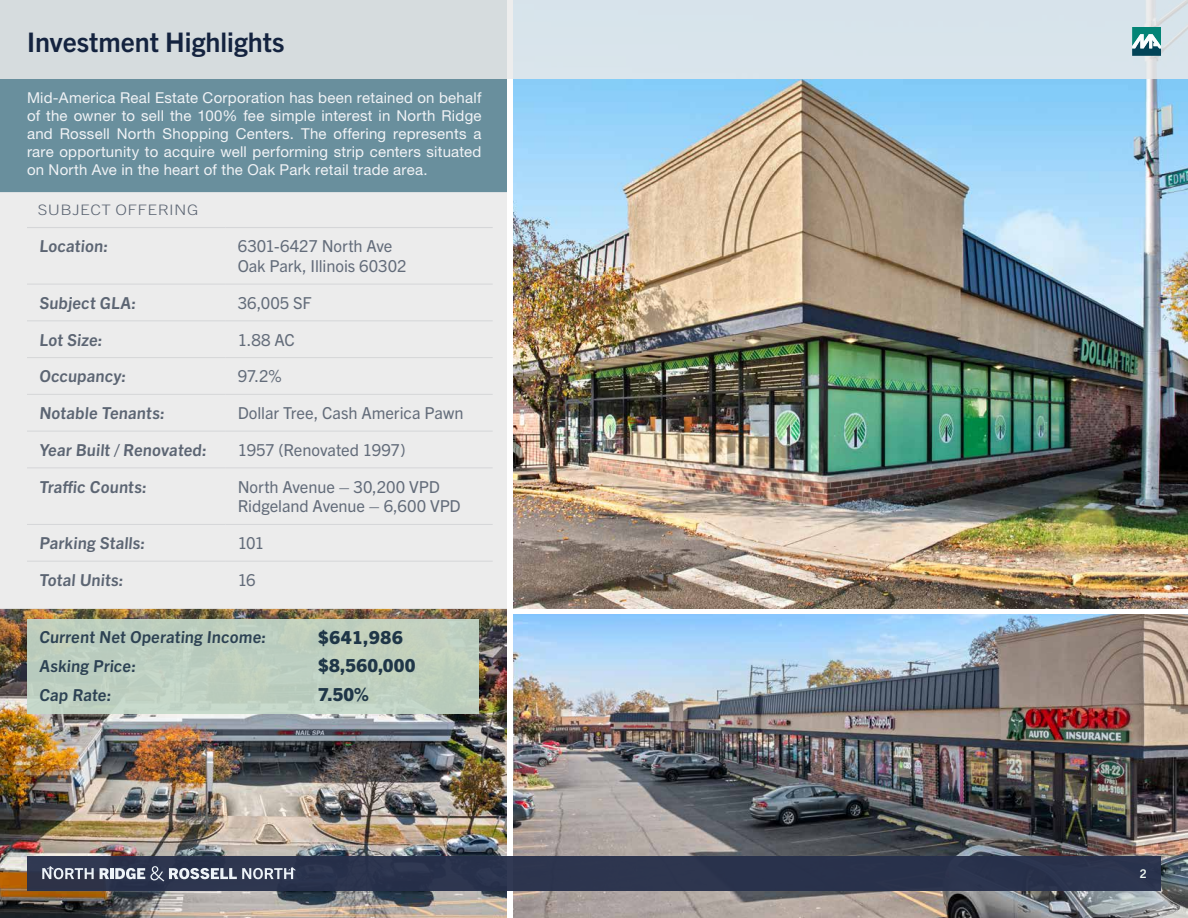
<style>
.page{position:relative;width:1188px;height:918px;background:#fff}
.page>*{position:absolute;margin:0;border:0;box-sizing:border-box;transform-origin:0 0}
.t1{font:700 27px "Trade Gothic Next LT Pro";color:#14233f}
.t2{font:800 18px "Trade Gothic Next LT Pro";letter-spacing:.01em;color:#1f3647}
.t3{font:16.5px/19.8px "Trade Gothic Next LT Pro";letter-spacing:-.005em;color:#636c7a}
.t4{font:700 16.5px "Trade Gothic Next LT Pro";color:#5c6573}
.t5{font:700 16.5px "Trade Gothic Next LT Pro";color:#2d4253}
.t6{font:15px/18px "Helvetica Neue LT Std";letter-spacing:.015em;color:#f1f3f6;text-align:justify}
.t7{font:300 14.55px "Trade Gothic Next LT Pro";letter-spacing:.025em;color:#5c6573;scale:1.19 1}
.t8{font:700 12px "Trade Gothic Next LT Pro";color:#eff7f0}
</style>
<div class="page">
<div style="left:0;top:0;width:507px;height:192px;background:#698f9d"></div>
<img style="left:513px;top:79px;width:675px;height:530px">
<img style="left:513px;top:615px;width:675px;height:303px">
<img style="left:0;top:609px;width:507px;height:309px">
<div style="left:0;top:192px;width:507px;height:417px;background:#eaeaea"></div>
<hr style="left:27px;top:284px;width:199px;height:1px;background:#d5d6d8">
<hr style="left:226px;top:284px;width:267px;height:1px;background:#d5d6d8">
<hr style="left:27px;top:320px;width:199px;height:1px;background:#d5d6d8">
<hr style="left:226px;top:320px;width:267px;height:1px;background:#d5d6d8">
<hr style="left:27px;top:357px;width:199px;height:1px;background:#d5d6d8">
<hr style="left:226px;top:357px;width:267px;height:1px;background:#d5d6d8">
<hr style="left:27px;top:394px;width:199px;height:1px;background:#d5d6d8">
<hr style="left:226px;top:394px;width:267px;height:1px;background:#d5d6d8">
<hr style="left:27px;top:431px;width:199px;height:1px;background:#d5d6d8">
<hr style="left:226px;top:431px;width:267px;height:1px;background:#d5d6d8">
<hr style="left:27px;top:467px;width:199px;height:1px;background:#d5d6d8">
<hr style="left:226px;top:467px;width:267px;height:1px;background:#d5d6d8">
<hr style="left:27px;top:524px;width:199px;height:1px;background:#d5d6d8">
<hr style="left:226px;top:524px;width:267px;height:1px;background:#d5d6d8">
<hr style="left:27px;top:561px;width:199px;height:1px;background:#d5d6d8">
<hr style="left:226px;top:561px;width:267px;height:1px;background:#d5d6d8">
<hr style="left:27px;top:227px;width:199px;height:1px;background:#d5d6d8">
<hr style="left:226px;top:227px;width:267px;height:1px;background:#d5d6d8">
<div style="left:27px;top:619px;width:451px;height:95px;background:#becfbf"></div>
<svg style="left:0;top:0;width:1188px;height:79px;background:#d7e0e5"></svg>
<svg style="left:1132px;top:27px;width:29px;height:29px"></svg>
<div style="left:27px;top:856px;width:1134px;height:35px;background:#27304b"></div>
<svg style="left:42px;top:866px;width:52px;height:13px"></svg>
<svg style="left:100px;top:866px;width:196px;height:15px"></svg>
<h1 class="t1" style="left:27px;top:23px;width:259px">Investment Highlights</h1>
<p class="t6" style="left:27px;top:88px;width:456px">Mid-America Real Estate Corporation has been retained on behalf of the owner to sell the 100% fee simple interest in North Ridge and Rossell North Shopping Centers. The offering represents a rare opportunity to acquire well performing strip centers situated on North Ave in the heart of the Oak Park retail trade area.</p>
<p class="t7" style="left:38px;top:199px;width:137px">SUBJECT OFFERING</p>
<p class="t4" style="left:39px;top:235px;width:72px">Location:</p>
<p class="t3" style="left:238px;top:235px;width:170px">6301-6427 North Ave<br>Oak Park, Illinois 60302</p>
<p class="t4" style="left:39px;top:291px;width:100px">Subject GLA:</p>
<p class="t3" style="left:238px;top:292px;width:76px">36,005 SF</p>
<p class="t4" style="left:39px;top:328px;width:66px">Lot Size:</p>
<p class="t3" style="left:238px;top:329px;width:59px">1.88 AC</p>
<p class="t4" style="left:39px;top:365px;width:90px">Occupancy:</p>
<p class="t3" style="left:238px;top:365px;width:46px">97.2%</p>
<p class="t4" style="left:39px;top:402px;width:129px">Notable Tenants:</p>
<p class="t3" style="left:238px;top:402px;width:227px">Dollar Tree, Cash America Pawn</p>
<p class="t4" style="left:39px;top:438px;width:171px">Year Built / Renovated:</p>
<p class="t3" style="left:238px;top:439px;width:169px">1957 (Renovated 1997)</p>
<p class="t4" style="left:39px;top:475px;width:111px">Traffic Counts:</p>
<p class="t3" style="left:238px;top:476px;width:225px">North Avenue – 30,200 VPD<br>Ridgeland Avenue – 6,600 VPD</p>
<p class="t4" style="left:39px;top:532px;width:109px">Parking Stalls:</p>
<p class="t3" style="left:238px;top:532px;width:28px">101</p>
<p class="t4" style="left:39px;top:568px;width:88px">Total Units:</p>
<p class="t3" style="left:238px;top:569px;width:20px">16</p>
<p class="t5" style="left:39px;top:625px;width:230px">Current Net Operating Income:</p>
<p class="t2" style="left:318px;top:624px;width:86px">$641,986</p>
<p class="t5" style="left:39px;top:654px;width:100px">Asking Price:</p>
<p class="t2" style="left:318px;top:653px;width:99px">$8,560,000</p>
<p class="t5" style="left:39px;top:683px;width:75px">Cap Rate:</p>
<p class="t2" style="left:318px;top:682px;width:52px">7.50%</p>
<p class="t8" style="left:1140px;top:866px;width:8px">2</p>
</div>
